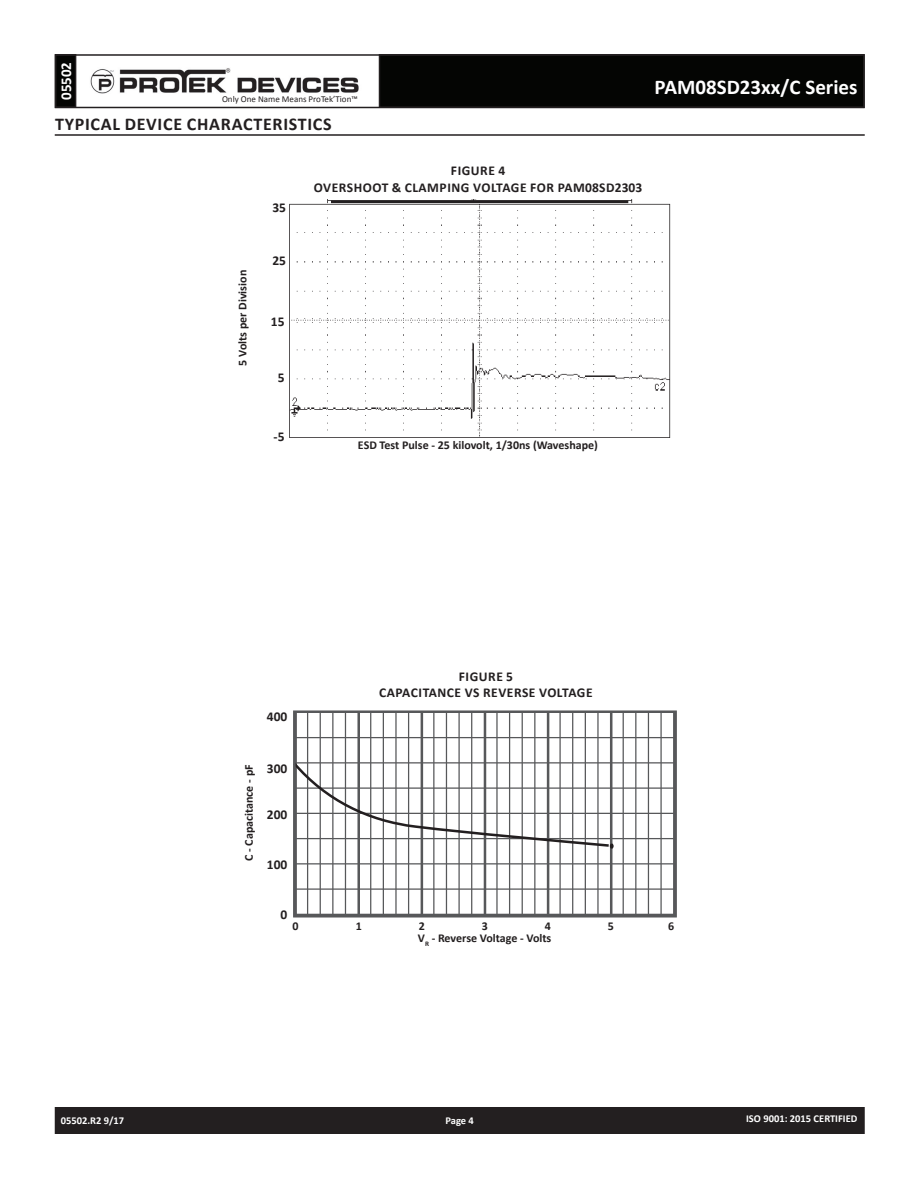
<style>
.page{position:relative;width:918px;height:1188px;background:#fff}
.page>*{position:absolute;margin:0;border:0;box-sizing:border-box;transform-origin:0 0}
.t1{font:700 21px "Calibri";color:#fff}
.t2{font:700 18px "Calibri";letter-spacing:.04em;color:#231f20}
.t3{font:700 15px "Calibri";color:#fff}
.t4{font:700 13.5px/16.2px "Calibri";letter-spacing:.04em;color:#231f20;text-align:center}
.t5{font:700 12px "Calibri";color:#231f20}
.t6{font:700 10.5px "Calibri";color:#fff}
.t7{font:9px "Calibri";color:#231f20}
</style>
<div class="page">
<div style="left:56px;top:1108px;width:808px;height:25px;background:#231f20"></div>
<div style="left:55px;top:1107px;width:810px;height:27px;border:2px solid #231f20"></div>
<div style="left:56px;top:55px;width:20px;height:52px;background:#040503"></div>
<div style="left:55px;top:54px;width:21px;height:54px;border:2px solid #231f20"></div>
<div style="left:380px;top:55px;width:484px;height:52px;background:#040503"></div>
<div style="left:55px;top:54px;width:810px;height:54px;border:2px solid #231f20"></div>
<img style="left:90px;top:68px;width:269px;height:26px">
<hr style="left:55px;top:134px;width:810px;height:2px;background:#231f20">
<img style="left:289px;top:199px;width:382px;height:239px">
<hr style="left:295px;top:737px;width:379px;height:1px;background:#57585a">
<hr style="left:295px;top:762px;width:379px;height:1px;background:#57585a">
<hr style="left:295px;top:787px;width:379px;height:2px;background:#57585a">
<hr style="left:295px;top:813px;width:379px;height:1px;background:#57585a">
<hr style="left:295px;top:838px;width:379px;height:1px;background:#57585a">
<hr style="left:295px;top:863px;width:379px;height:1px;background:#57585a">
<hr style="left:295px;top:888px;width:379px;height:2px;background:#57585a">
<hr style="left:307px;top:712px;width:1px;height:202px;background:#57585a">
<hr style="left:320px;top:712px;width:1px;height:202px;background:#57585a">
<hr style="left:332px;top:712px;width:1px;height:202px;background:#57585a">
<hr style="left:345px;top:712px;width:1px;height:202px;background:#57585a">
<hr style="left:357px;top:713px;width:3px;height:202px;background:#57585a">
<hr style="left:370px;top:712px;width:1px;height:202px;background:#57585a">
<hr style="left:383px;top:712px;width:1px;height:202px;background:#57585a">
<hr style="left:395px;top:712px;width:2px;height:202px;background:#57585a">
<hr style="left:408px;top:712px;width:1px;height:202px;background:#57585a">
<hr style="left:421px;top:713px;width:2px;height:202px;background:#57585a">
<hr style="left:433px;top:712px;width:1px;height:202px;background:#57585a">
<hr style="left:446px;top:712px;width:1px;height:202px;background:#57585a">
<hr style="left:458px;top:712px;width:2px;height:202px;background:#57585a">
<hr style="left:471px;top:712px;width:1px;height:202px;background:#57585a">
<hr style="left:484px;top:713px;width:2px;height:202px;background:#57585a">
<hr style="left:496px;top:712px;width:2px;height:202px;background:#57585a">
<hr style="left:509px;top:712px;width:1px;height:202px;background:#57585a">
<hr style="left:522px;top:712px;width:1px;height:202px;background:#57585a">
<hr style="left:534px;top:712px;width:1px;height:202px;background:#57585a">
<hr style="left:547px;top:713px;width:2px;height:202px;background:#57585a">
<hr style="left:559px;top:712px;width:2px;height:202px;background:#57585a">
<hr style="left:572px;top:712px;width:1px;height:202px;background:#57585a">
<hr style="left:585px;top:712px;width:1px;height:202px;background:#57585a">
<hr style="left:597px;top:712px;width:2px;height:202px;background:#57585a">
<hr style="left:610px;top:713px;width:2px;height:202px;background:#57585a">
<hr style="left:623px;top:712px;width:1px;height:202px;background:#57585a">
<hr style="left:635px;top:712px;width:1px;height:202px;background:#57585a">
<hr style="left:648px;top:712px;width:1px;height:202px;background:#57585a">
<hr style="left:660px;top:712px;width:2px;height:202px;background:#57585a">
<svg style="left:297px;top:760px;width:318px;height:90px"></svg>
<div style="left:293px;top:710px;width:384px;height:208px;border:3px solid #57585a"></div>
<p class="t3" style="left:56px;top:100px;width:40px;rotate:-90deg">05502</p>
<p class="t7" style="left:222px;top:93px;width:137px">Only One Name Means ProTek’Tion™</p>
<h2 class="t2" style="left:55px;top:112px;width:278px">TYPICAL DEVICE CHARACTERISTICS</h2>
<p class="t4" style="left:314px;top:163px;width:330px">FIGURE 4<br>OVERSHOOT &amp; CLAMPING VOLTAGE FOR PAM08SD2303</p>
<p class="t4" style="left:272px;top:199px;width:15px">35</p>
<h1 class="t1" style="left:655px;top:74px;width:204px">PAM08SD23xx/C Series</h1>
<p class="t5" style="left:235px;top:366px;width:97px;rotate:-90deg">5 Volts per Division</p>
<p class="t4" style="left:272px;top:252px;width:15px">25</p>
<p class="t4" style="left:271px;top:313px;width:15px">15</p>
<p class="t4" style="left:278px;top:369px;width:8px">5</p>
<p class="t4" style="left:274px;top:428px;width:12px">-5</p>
<p class="t5" style="left:358px;top:438px;width:241px">ESD Test Pulse - 25 kilovolt, 1/30ns (Waveshape)</p>
<p class="t4" style="left:267px;top:708px;width:22px">400</p>
<p class="t5" style="left:241px;top:861px;width:98px;rotate:-90deg">C - Capacitance - pF</p>
<p class="t4" style="left:267px;top:761px;width:22px">300</p>
<p class="t4" style="left:267px;top:807px;width:22px">200</p>
<p class="t4" style="left:267px;top:857px;width:22px">100</p>
<p class="t4" style="left:281px;top:906px;width:8px">0</p>
<p class="t4" style="left:379px;top:668px;width:215px">FIGURE 5<br>CAPACITANCE VS REVERSE VOLTAGE</p>
<p class="t5" style="left:293px;top:918px;width:8px">0</p>
<p class="t5" style="left:356px;top:918px;width:8px">1</p>
<p class="t5" style="left:419px;top:918px;width:8px">2</p>
<p class="t5" style="left:482px;top:918px;width:8px">3</p>
<p class="t5" style="left:545px;top:918px;width:8px">4</p>
<p class="t5" style="left:608px;top:918px;width:8px">5</p>
<p class="t5" style="left:668px;top:918px;width:8px">6</p>
<p class="t5" style="left:418px;top:930px;width:135px">V<sub>R</sub> - Reverse Voltage - Volts</p>
<p class="t6" style="left:61px;top:1114px;width:65px">05502.R2 9/17</p>
<p class="t6" style="left:446px;top:1114px;width:30px">Page 4</p>
<p class="t6" style="left:746px;top:1112px;width:113px">ISO 9001: 2015 CERTIFIED</p>
</div>
